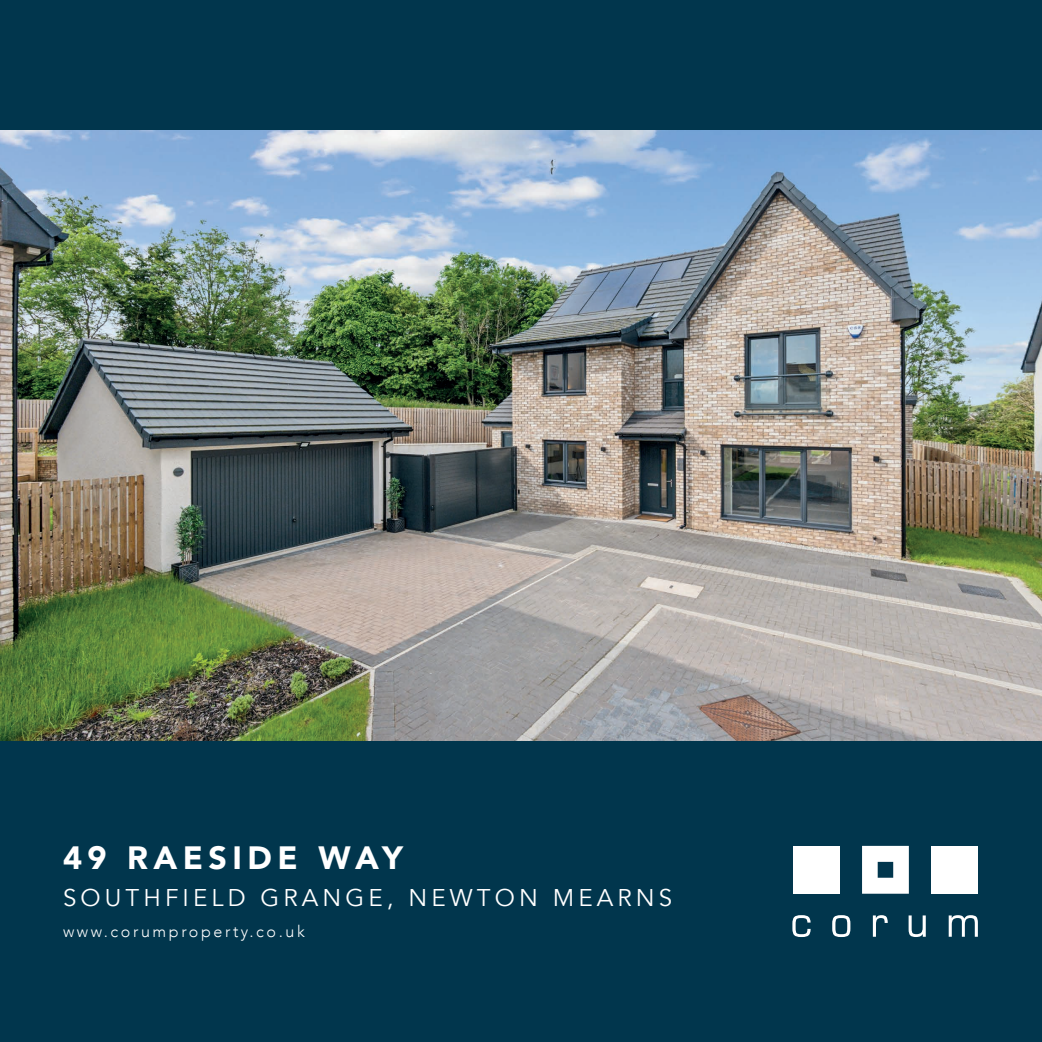
<style>
.page{position:relative;width:1042px;height:1042px;background:#01364d}
.page>*{position:absolute;margin:0;border:0;box-sizing:border-box;transform-origin:0 0}
.t1{font:900 32.2px "Avenir";letter-spacing:.17em;color:#fff}
.t2{font:24.15px "Avenir";letter-spacing:.17em;color:#fff}
.t3{font:300 16.1px "Avenir";letter-spacing:.16em;color:#fff}
</style>
<div class="page">
<img style="left:0;top:131px;width:1042px;height:610px">
<div style="left:931px;top:846px;width:47px;height:47px;background:#fff"></div>
<div style="left:792px;top:846px;width:47px;height:47px;background:#fff"></div>
<svg style="left:862px;top:846px;width:47px;height:47px;background:#e1e7ea"></svg>
<svg style="left:792px;top:915px;width:18px;height:22px"></svg>
<svg style="left:832px;top:915px;width:18px;height:22px"></svg>
<svg style="left:873px;top:915px;width:15px;height:22px"></svg>
<svg style="left:908px;top:915px;width:18px;height:22px"></svg>
<svg style="left:948px;top:915px;width:30px;height:22px"></svg>
<p class="t1" style="left:63px;top:830px;width:341px">49 RAESIDE WAY</p>
<p class="t2" style="left:63px;top:883px;width:611px">SOUTHFIELD GRANGE, NEWTON MEARNS</p>
<p class="t3" style="left:63px;top:922px;width:243px">www.corumproperty.co.uk</p>
</div>
